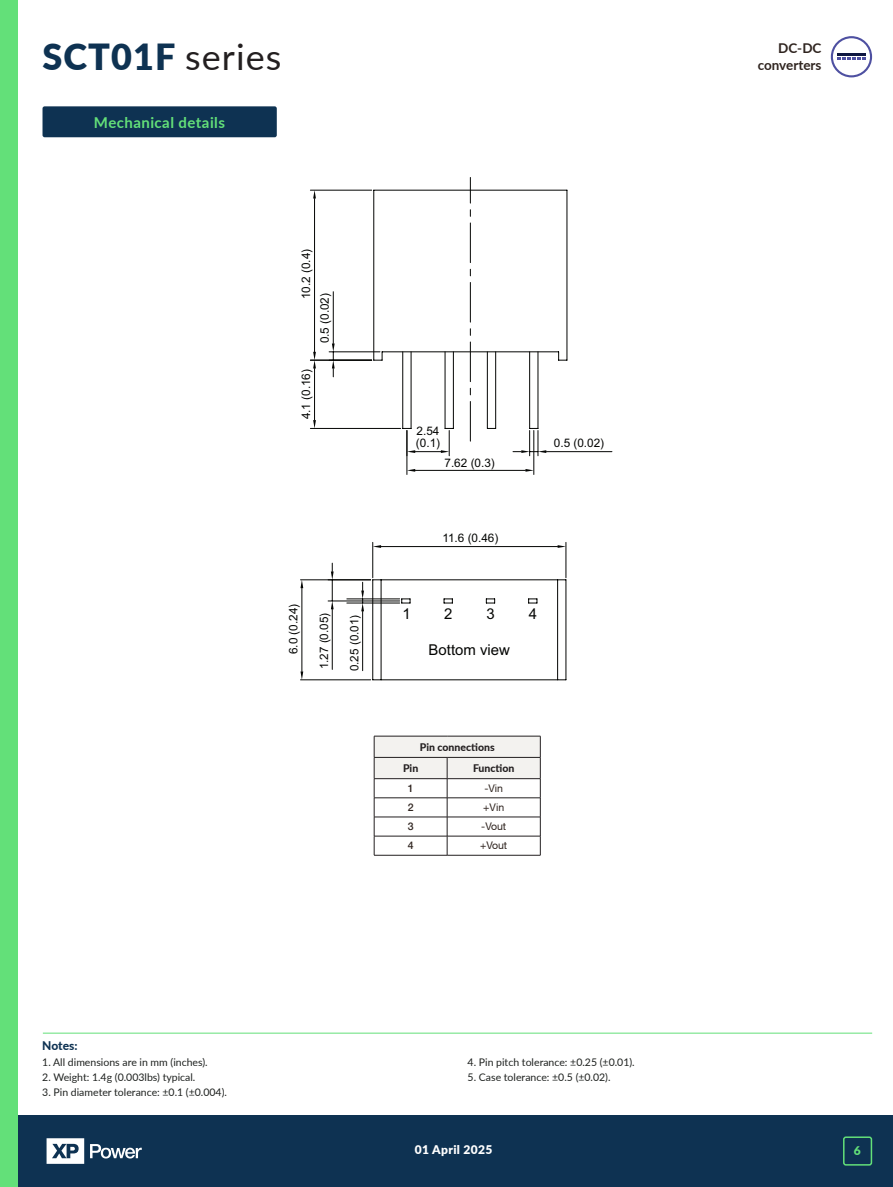
<style>
.page{position:relative;width:893px;height:1187px;background:#fff}
.page>*{position:absolute;margin:0;border:0;box-sizing:border-box;transform-origin:0 0}
.t1{font:900 36px "Lato";letter-spacing:.03em;color:#0e3252}
.t2{font:15px "Arial";color:#040503}
.t3{font:700 15px "Lato";letter-spacing:.03em;color:#63e079}
.t4{font:700 13.5px/16.5px "Lato";color:#2f241f;text-align:right}
.t5{font:900 12px "Lato";letter-spacing:.03em;color:#fff}
.t6{font:800 12px "Lato";letter-spacing:-.005em;color:#0e3252}
.t7{font:900 12px "Lato";color:#63e079}
.t8{font:11.7px/12.6px "Arial";color:#040503}
.t9{font:10.5px "Lato";color:#1f2220}
.t10{font:800 10.5px "Lato";color:#231f20}
.t11{font:10.5px "Helvetica Neue CE";color:#2f241f}
.t12{font:500 10.5px "Helvetica Neue LT";color:#2f241f}
.s1{font-weight:400;color:#231f20}
</style>
<div class="page">
<div style="left:0;top:1114px;width:893px;height:72px;background:#0e3252"></div>
<svg style="left:47px;top:1138px;width:37px;height:25px"></svg>
<svg style="left:90px;top:1144px;width:52px;height:14px"></svg>
<div style="left:0;top:0;width:17px;height:1186px;background:#63e079"></div>
<div style="left:843px;top:1136px;width:29px;height:29px;border:2px solid #63e079;border-radius:2px"></div>
<svg style="left:831px;top:36px;width:41px;height:41px"></svg>
<hr style="left:374px;top:735px;width:73px;height:1px;background:#231f20">
<hr style="left:447px;top:735px;width:93px;height:1px;background:#231f20">
<svg style="left:374px;top:736px;width:167px;height:119px"></svg>
<hr style="left:374px;top:855px;width:73px;height:1px;background:#231f20">
<hr style="left:447px;top:855px;width:93px;height:1px;background:#231f20">
<hr style="left:382px;top:351px;width:177px;height:1px;background:#040503">
<hr style="left:373px;top:190px;width:1px;height:170px;background:#040503">
<hr style="left:374px;top:190px;width:193px;height:1px;background:#040503">
<hr style="left:567px;top:190px;width:1px;height:170px;background:#040503">
<svg style="left:558px;top:352px;width:9px;height:9px"></svg>
<svg style="left:374px;top:352px;width:9px;height:9px"></svg>
<hr style="left:374px;top:643px;width:193px;height:1px;background:#040503">
<hr style="left:374px;top:543px;width:193px;height:1px;background:#040503">
<hr style="left:411px;top:352px;width:1px;height:76px;background:#040503">
<hr style="left:402px;top:352px;width:1px;height:76px;background:#040503">
<hr style="left:453px;top:352px;width:1px;height:76px;background:#040503">
<hr style="left:445px;top:352px;width:1px;height:76px;background:#040503">
<hr style="left:495px;top:352px;width:1px;height:76px;background:#040503">
<hr style="left:487px;top:352px;width:1px;height:76px;background:#040503">
<hr style="left:538px;top:352px;width:1px;height:76px;background:#040503">
<hr style="left:529px;top:352px;width:1px;height:76px;background:#040503">
<svg style="left:470px;top:177px;width:1px;height:264px"></svg>
<hr style="left:329px;top:351px;width:51px;height:1px;background:#040503">
<hr style="left:333px;top:292px;width:1px;height:51px;background:#040503">
<svg style="left:332px;top:343px;width:3px;height:34px"></svg>
<hr style="left:310px;top:190px;width:62px;height:1px;background:#040503">
<hr style="left:314px;top:198px;width:1px;height:154px;background:#040503">
<svg style="left:313px;top:190px;width:3px;height:8px"></svg>
<hr style="left:310px;top:360px;width:62px;height:1px;background:#040503">
<hr style="left:310px;top:428px;width:91px;height:1px;background:#040503">
<hr style="left:314px;top:368px;width:1px;height:52px;background:#040503">
<svg style="left:313px;top:352px;width:3px;height:16px"></svg>
<svg style="left:313px;top:420px;width:3px;height:8px"></svg>
<svg style="left:403px;top:428px;width:50px;height:28px"></svg>
<hr style="left:407px;top:430px;width:1px;height:44px;background:#040503">
<hr style="left:533px;top:430px;width:1px;height:44px;background:#040503">
<hr style="left:415px;top:470px;width:110px;height:1px;background:#040503">
<svg style="left:407px;top:469px;width:8px;height:2px"></svg>
<svg style="left:525px;top:469px;width:9px;height:2px"></svg>
<hr style="left:546px;top:451px;width:66px;height:1px;background:#040503">
<svg style="left:513px;top:428px;width:33px;height:28px"></svg>
<div style="left:43px;top:106px;width:234px;height:31px;background:#0e3252;border-radius:2px"></div>
<hr style="left:43px;top:1032px;width:829px;height:1px;background:#63e079">
<hr style="left:373px;top:518px;width:193px;height:1px;background:#040503">
<hr style="left:373px;top:679px;width:193px;height:1px;background:#040503">
<hr style="left:372px;top:579px;width:1px;height:100px;background:#040503">
<hr style="left:566px;top:579px;width:1px;height:100px;background:#040503">
<hr style="left:557px;top:579px;width:1px;height:100px;background:#040503">
<hr style="left:381px;top:579px;width:1px;height:100px;background:#040503">
<hr style="left:373px;top:579px;width:193px;height:1px;background:#040503">
<svg style="left:401px;top:598px;width:10px;height:5px"></svg>
<svg style="left:444px;top:598px;width:9px;height:5px"></svg>
<svg style="left:486px;top:598px;width:9px;height:5px"></svg>
<svg style="left:528px;top:598px;width:10px;height:5px"></svg>
<hr style="left:347px;top:598px;width:53px;height:1px;background:#040503">
<hr style="left:347px;top:602px;width:53px;height:1px;background:#040503">
<hr style="left:362px;top:611px;width:1px;height:59px;background:#040503">
<svg style="left:361px;top:582px;width:3px;height:29px"></svg>
<hr style="left:328px;top:600px;width:72px;height:1px;background:#040503">
<hr style="left:332px;top:609px;width:1px;height:60px;background:#040503">
<svg style="left:331px;top:563px;width:3px;height:46px"></svg>
<hr style="left:300px;top:579px;width:71px;height:1px;background:#040503">
<hr style="left:300px;top:679px;width:71px;height:1px;background:#040503">
<hr style="left:302px;top:588px;width:1px;height:83px;background:#040503">
<svg style="left:300px;top:579px;width:3px;height:9px"></svg>
<svg style="left:300px;top:671px;width:3px;height:8px"></svg>
<hr style="left:372px;top:542px;width:1px;height:35px;background:#040503">
<hr style="left:566px;top:542px;width:1px;height:35px;background:#040503">
<hr style="left:381px;top:546px;width:177px;height:1px;background:#040503">
<svg style="left:373px;top:544px;width:10px;height:4px"></svg>
<svg style="left:558px;top:544px;width:9px;height:4px"></svg>
<p class="t1" style="left:43px;top:29px;width:240px">SCT01F <span class="s1">series</span></p>
<p class="t3" style="left:94px;top:111px;width:133px">Mechanical details</p>
<p class="t8" style="left:300px;top:299px;width:52px;rotate:-90deg">10.2 (0.4)</p>
<p class="t8" style="left:319px;top:343px;width:52px;rotate:-90deg">0.5 (0.02)</p>
<p class="t8" style="left:300px;top:419px;width:52px;rotate:-90deg">4.1 (0.16)</p>
<p class="t8" style="left:287px;top:654px;width:52px;rotate:-90deg">6.0 (0.24)</p>
<p class="t8" style="left:318px;top:669px;width:58px;rotate:-90deg">1.27 (0.05)</p>
<p class="t8" style="left:348px;top:671px;width:58px;rotate:-90deg">0.25 (0.01)</p>
<p class="t8" style="left:416px;top:424px;width:26px">2.54 (0.1)</p>
<p class="t8" style="left:444px;top:456px;width:52px">7.62 (0.3)</p>
<p class="t8" style="left:554px;top:437px;width:52px">0.5 (0.02)</p>
<p class="t8" style="left:442px;top:532px;width:58px">11.6 (0.46)</p>
<p class="t2" style="left:430px;top:603px;width:83px">Bottom view</p>
<p class="t2" style="left:402px;top:604px;width:10px">1</p>
<p class="t2" style="left:444px;top:604px;width:10px">2</p>
<p class="t2" style="left:486px;top:603px;width:10px">3</p>
<p class="t2" style="left:529px;top:604px;width:10px">4</p>
<p class="t2" style="left:429px;top:639px;width:83px">Bottom view</p>
<p class="t10" style="left:420px;top:739px;width:76px">Pin connections</p>
<p class="t10" style="left:403px;top:760px;width:17px">Pin</p>
<p class="t10" style="left:473px;top:760px;width:43px">Function</p>
<p class="t12" style="left:408px;top:782px;width:7px">1</p>
<p class="t11" style="left:484px;top:781px;width:20px">-Vin</p>
<p class="t12" style="left:408px;top:801px;width:7px">2</p>
<p class="t11" style="left:483px;top:801px;width:22px">+Vin</p>
<p class="t12" style="left:408px;top:820px;width:7px">3</p>
<p class="t11" style="left:481px;top:820px;width:26px">-Vout</p>
<p class="t12" style="left:408px;top:839px;width:7px">4</p>
<p class="t11" style="left:480px;top:839px;width:29px">+Vout</p>
<p class="t6" style="left:42px;top:1037px;width:37px">Notes:</p>
<p class="t9" style="left:42px;top:1054px;width:167px">1. All dimensions are in mm (inches).</p>
<p class="t9" style="left:42px;top:1069px;width:155px">2. Weight: 1.4g (0.003lbs) typical.</p>
<p class="t9" style="left:42px;top:1084px;width:186px">3. Pin diameter tolerance: ±0.1 (±0.004).</p>
<p class="t9" style="left:468px;top:1054px;width:169px">4. Pin pitch tolerance: ±0.25 (±0.01).</p>
<p class="t9" style="left:468px;top:1069px;width:144px">5. Case tolerance: ±0.5 (±0.02).</p>
<p class="t5" style="left:415px;top:1140px;width:79px">01 April 2025</p>
<p class="t4" style="left:758px;top:40px;width:65px">DC-DC converters</p>
<p class="t7" style="left:854px;top:1141px;width:8px">6</p>
</div>
